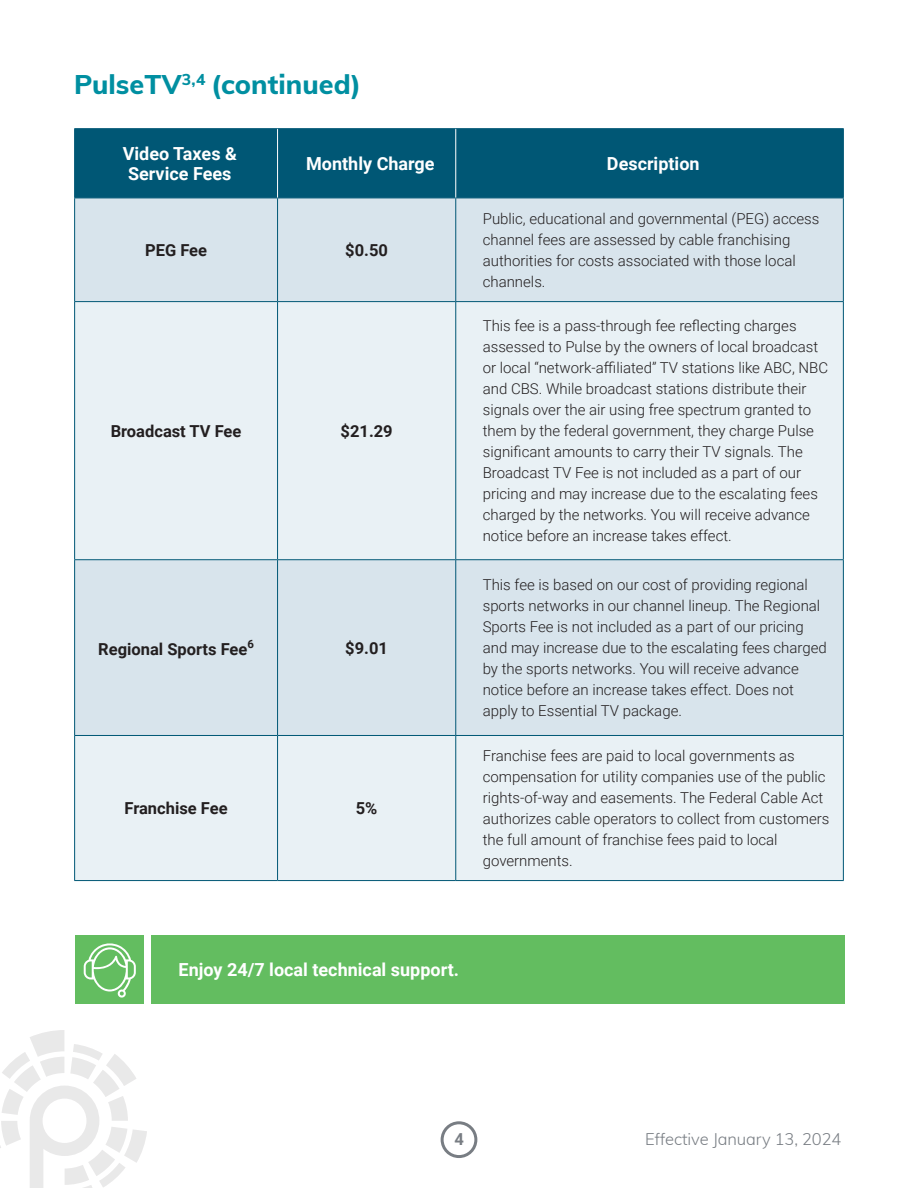
<style>
.page{position:relative;width:918px;height:1188px;background:#fff}
.page>*{position:absolute;margin:0;border:0;box-sizing:border-box;transform-origin:0 0}
.t1{font:800 27px "Muli";color:#008fa1}
.t2{font:700 18px/19.5px "Roboto";color:#fff}
.t3{font:700 16.5px "Roboto";color:#231f20}
.t4{font:300 16.5px "Muli";letter-spacing:-.005em;color:#787d83}
.t5{font:700 16.5px "Roboto";color:#787d83}
.t6{font:300 15px/21px "Roboto";color:#231f20}
</style>
<div class="page">
<div style="left:441px;top:1121px;width:36px;height:37px;border:3px solid #787d83;border-radius:50%"></div>
<svg style="left:0;top:1030px;width:147px;height:158px"></svg>
<div style="left:75px;top:129px;width:768px;height:69px;background:#005775"></div>
<div style="left:75px;top:199px;width:768px;height:102px;background:#d8e4ec"></div>
<svg style="left:75px;top:302px;width:768px;height:578px;background:#e3ecf2"></svg>
<hr style="left:74px;top:198px;width:1px;height:103px;background:#005775">
<hr style="left:277px;top:198px;width:1px;height:103px;background:#005775">
<hr style="left:455px;top:198px;width:1px;height:103px;background:#005775">
<hr style="left:843px;top:198px;width:1px;height:103px;background:#005775">
<hr style="left:74px;top:301px;width:204px;height:1px;background:#005775">
<hr style="left:74px;top:302px;width:1px;height:257px;background:#005775">
<hr style="left:278px;top:301px;width:178px;height:1px;background:#005775">
<hr style="left:277px;top:302px;width:1px;height:257px;background:#005775">
<hr style="left:456px;top:301px;width:388px;height:1px;background:#005775">
<hr style="left:455px;top:302px;width:1px;height:257px;background:#005775">
<hr style="left:843px;top:302px;width:1px;height:257px;background:#005775">
<hr style="left:74px;top:559px;width:204px;height:1px;background:#005775">
<hr style="left:74px;top:560px;width:1px;height:175px;background:#005775">
<hr style="left:278px;top:559px;width:178px;height:1px;background:#005775">
<hr style="left:277px;top:560px;width:1px;height:175px;background:#005775">
<hr style="left:456px;top:559px;width:388px;height:1px;background:#005775">
<hr style="left:455px;top:560px;width:1px;height:175px;background:#005775">
<hr style="left:843px;top:560px;width:1px;height:175px;background:#005775">
<hr style="left:74px;top:735px;width:204px;height:1px;background:#005775">
<hr style="left:74px;top:736px;width:1px;height:144px;background:#005775">
<hr style="left:278px;top:735px;width:178px;height:1px;background:#005775">
<hr style="left:277px;top:736px;width:1px;height:144px;background:#005775">
<hr style="left:456px;top:735px;width:388px;height:1px;background:#005775">
<hr style="left:455px;top:736px;width:1px;height:144px;background:#005775">
<hr style="left:843px;top:736px;width:1px;height:144px;background:#005775">
<hr style="left:74px;top:880px;width:204px;height:1px;background:#005775">
<hr style="left:278px;top:880px;width:178px;height:1px;background:#005775">
<hr style="left:456px;top:880px;width:388px;height:1px;background:#005775">
<hr style="left:74px;top:128px;width:204px;height:1px;background:#005775">
<hr style="left:74px;top:129px;width:1px;height:69px;background:#005775">
<hr style="left:278px;top:128px;width:178px;height:1px;background:#005775">
<hr style="left:456px;top:128px;width:388px;height:1px;background:#005775">
<hr style="left:843px;top:129px;width:1px;height:69px;background:#005775">
<hr style="left:74px;top:198px;width:204px;height:1px;background:#005775">
<hr style="left:278px;top:198px;width:178px;height:1px;background:#005775">
<hr style="left:456px;top:198px;width:388px;height:1px;background:#005775">
<hr style="left:277px;top:129px;width:1px;height:69px;background:#fff">
<hr style="left:455px;top:129px;width:1px;height:69px;background:#fff">
<div style="left:152px;top:935px;width:693px;height:68px;background:#63bd60"></div>
<div style="left:76px;top:935px;width:68px;height:68px;background:#63bd60"></div>
<svg style="left:84px;top:943px;width:52px;height:55px"></svg>
<h1 class="t1" style="left:74px;top:64px;width:288px">PulseTV<sup>3,4</sup> (continued)</h1>
<p class="t2" style="left:123px;top:143px;width:116px">Video Taxes &amp;<br>Service Fees</p>
<p class="t2" style="left:306px;top:153px;width:130px">Monthly Charge</p>
<p class="t2" style="left:607px;top:153px;width:94px">Description</p>
<p class="t3" style="left:145px;top:239px;width:63px">PEG Fee</p>
<p class="t3" style="left:345px;top:239px;width:44px">$0.50</p>
<p class="t3" style="left:111px;top:419px;width:132px">Broadcast TV Fee</p>
<p class="t3" style="left:341px;top:419px;width:54px">$21.29</p>
<p class="t3" style="left:98px;top:637px;width:157px">Regional Sports Fee<sup>6</sup></p>
<p class="t3" style="left:345px;top:636px;width:44px">$9.01</p>
<p class="t3" style="left:125px;top:797px;width:105px">Franchise Fee</p>
<p class="t3" style="left:356px;top:797px;width:23px">5%</p>
<p class="t6" style="left:483px;top:208px;width:338px">Public, educational and governmental (PEG) access channel fees are assessed by cable franchising authorities for costs associated with those local channels.</p>
<p class="t6" style="left:483px;top:315px;width:347px">This fee is a pass-through fee reflecting charges assessed to Pulse by the owners of local broadcast or local “network-affiliated” TV stations like ABC, NBC and CBS. While broadcast stations distribute their signals over the air using free spectrum granted to them by the federal government, they charge Pulse significant amounts to carry their TV signals. The Broadcast TV Fee is not included as a part of our pricing and may increase due to the escalating fees charged by the networks. You will receive advance notice before an increase takes effect.</p>
<p class="t6" style="left:483px;top:574px;width:346px">This fee is based on our cost of providing regional sports networks in our channel lineup. The Regional Sports Fee is not included as a part of our pricing and may increase due to the escalating fees charged by the sports networks. You will receive advance notice before an increase takes effect. Does not apply to Essential TV package.</p>
<p class="t6" style="left:483px;top:745px;width:348px">Franchise fees are paid to local governments as compensation for utility companies use of the public rights-of-way and easements. The Federal Cable Act authorizes cable operators to collect from customers the full amount of franchise fees paid to local governments.</p>
<p class="t2" style="left:179px;top:959px;width:282px">Enjoy 24/7 local technical support.</p>
<p class="t5" style="left:454px;top:1127px;width:11px">4</p>
<p class="t4" style="left:645px;top:1127px;width:198px">Effective January 13, 2024</p>
</div>
